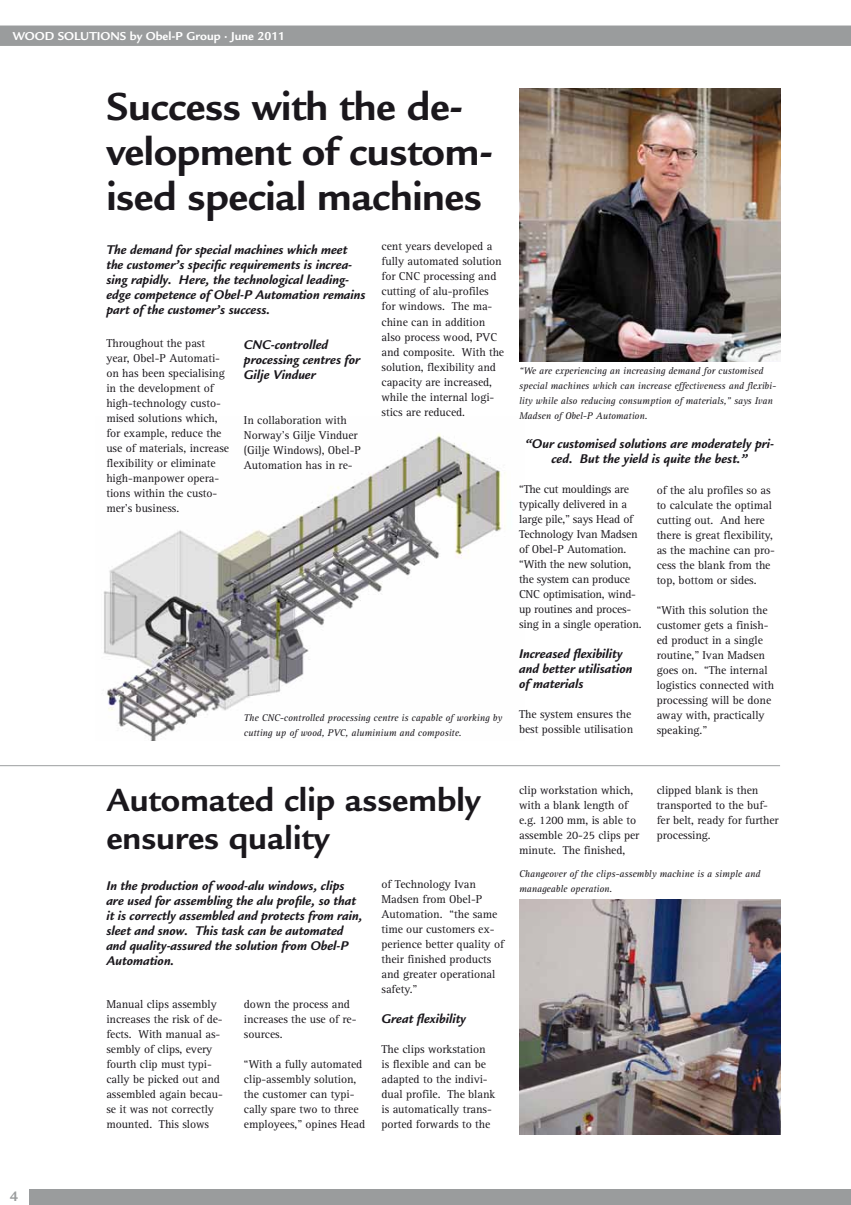
<style>
.page{position:relative;width:851px;height:1205px;background:#fff}
.page>*{position:absolute;margin:0;border:0;box-sizing:border-box;transform-origin:0 0}
.t1{font:700 42.5px/45px "Legacy Sans";letter-spacing:-.01em;color:#1a171c}
.t2{font:700 35px/37.5px "Legacy Sans";color:#1a171c}
.t3{font:700 15px "Legacy Sans";color:#9a9c9d}
.t4{font:italic 700 13.75px/15px "Legacy Sans";color:#1a171c}
.t5{font:700 12.5px "Legacy Sans";color:#fff}
.t6{font:11.75px/15px "Rotis Serif";letter-spacing:-.005em;color:#1a171c}
.t7{font:italic 10px/15px "Rotis Serif";letter-spacing:-.005em;color:#1a171c}
</style>
<div class="page">
<div style="left:29px;top:1189px;width:821px;height:16px;background:#9a9c9d"></div>
<div style="left:0;top:26px;width:851px;height:20px;background:#9a9c9d"></div>
<img style="left:519px;top:899px;width:261px;height:235px">
<img style="left:519px;top:89px;width:261px;height:272px">
<img style="left:103px;top:433px;width:402px;height:308px">
<hr style="left:0;top:765px;width:780px;height:1px;background:#9c9e9f">
<p class="t5" style="left:13px;top:29px;width:274px">Wood Solutions by Obel-P Group · June 2011</p>
<h1 class="t1" style="left:106px;top:84px;width:388px">Success with the de&shy;velopment of custom&shy;ised special machines</h1>
<p class="t4" style="left:106px;top:242px;width:261px">The demand for special machines which meet the customer’s specific requirements is increa&shy;sing rapidly. Here, the technological leading&shy;edge competence of Obel-P Automation remains part of the customer’s success.</p>
<p class="t4" style="left:244px;top:337px;width:118px">CNC-controlled processing centres for<br>Gilje Vinduer</p>
<p class="t6" style="left:244px;top:413px;width:118px">In collaboration with<br>Norway’s Gilje Vinduer (Gilje Windows), Obel-P<br>Automation has in re-</p>
<p class="t6" style="left:106px;top:336px;width:124px">Throughout the past year, Obel-P Automati&shy;on has been specialising in the development of high-technology custo&shy;mised solutions which, for example, reduce the use of materials, increase flexibility or eliminate high-manpower opera&shy;tions within the custo&shy;mer’s business.</p>
<p class="t6" style="left:381px;top:239px;width:124px">cent years developed a fully automated solution for CNC processing and cutting of alu-profiles for windows. The ma&shy;chine can in addition also process wood, PVC and composite. With the solution, flexibility and capacity are increased, while the internal logi&shy;stics are reduced.</p>
<p class="t7" style="left:244px;top:710px;width:259px">The CNC-controlled processing centre is capable of working by cutting up of wood, PVC, aluminium and composite.</p>
<p class="t7" style="left:519px;top:364px;width:258px">“We are experiencing an increasing demand for customised special machines which can increase effectiveness and flexibi&shy;lity while also reducing consumption of materials,” says Ivan Madsen of Obel-P Automation.</p>
<p class="t4" style="left:525px;top:436px;width:250px;text-align:center">“Our customised solutions are moderately pri&shy;ced. But the yield is quite the best.”</p>
<p class="t6" style="left:519px;top:482px;width:124px">“The cut mouldings are typically delivered in a large pile,” says Head of<br>Technology Ivan Madsen of Obel-P Automation. “With the new solution, the system can produce<br>CNC optimisation, wind&shy;up routines and proces&shy;sing in a single operation.</p>
<p class="t4" style="left:519px;top:647px;width:115px">Increased flexibility and better utilisation of materials</p>
<p class="t6" style="left:519px;top:707px;width:116px">The system ensures the best possible utilisation</p>
<p class="t6" style="left:656px;top:482px;width:120px">of the alu profiles so as to calculate the optimal cutting out. And here there is great flexibility, as the machine can pro&shy;cess the blank from the top, bottom or sides.</p>
<p class="t6" style="left:656px;top:602px;width:119px">“With this solution the customer gets a finish&shy;ed product in a single routine,” Ivan Madsen goes on. “The internal logistics connected with processing will be done away with, practically speaking.”</p>
<h2 class="t2" style="left:106px;top:781px;width:375px">Automated clip assembly ensures quality</h2>
<p class="t4" style="left:106px;top:878px;width:258px">In the production of wood-alu windows, clips are used for assembling the alu profile, so that it is correctly assembled and protects from rain, sleet and snow. This task can be automated and quality-assured the solution from Obel-P Automation.</p>
<p class="t6" style="left:244px;top:996px;width:114px">down the process and increases the use of re&shy;sources.</p>
<p class="t6" style="left:244px;top:1056px;width:123px">“With a fully automated clip-assembly solution, the customer can typi&shy;cally spare two to three employees,” opines Head</p>
<p class="t6" style="left:381px;top:877px;width:124px">of Technology Ivan<br>Madsen from Obel-P<br>Automation. “the same time our customers ex&shy;perience better quality of their finished products and greater operational safety.”</p>
<p class="t4" style="left:381px;top:1011px;width:86px">Great flexibility</p>
<p class="t6" style="left:381px;top:1042px;width:115px">The clips workstation is flexible and can be adapted to the indivi&shy;dual profile. The blank is automatically trans&shy;ported forwards to the</p>
<p class="t6" style="left:106px;top:996px;width:118px">Manual clips assembly increases the risk of de&shy;fects. With manual as&shy;sembly of clips, every fourth clip must typi&shy;cally be picked out and assembled again becau&shy;se it was not correctly mounted. This slows</p>
<p class="t6" style="left:519px;top:783px;width:122px">clip workstation which, with a blank length of e.g. 1200 mm, is able to assemble 20-25 clips per minute. The finished,</p>
<p class="t6" style="left:656px;top:783px;width:124px">clipped blank is then transported to the buf&shy;fer belt, ready for further processing.</p>
<p class="t7" style="left:519px;top:867px;width:243px">Changeover of the clips-assembly machine is a simple and manageable operation.</p>
<p class="t3" style="left:10px;top:1187px;width:10px">4</p>
</div>
